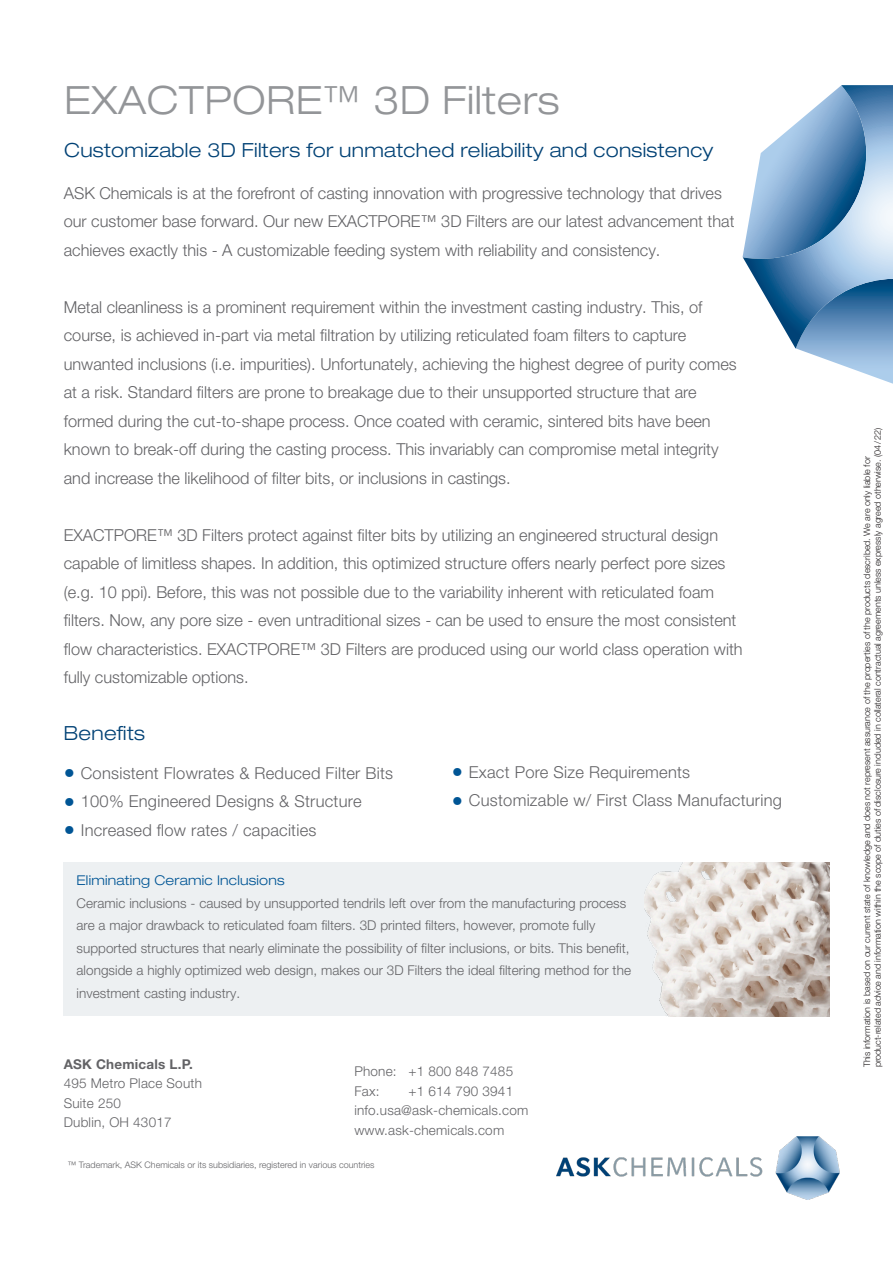
<style>
.page{position:relative;width:893px;height:1263px;background:#fff}
.page>*{position:absolute;margin:0;border:0;box-sizing:border-box;transform-origin:0 0}
.head_titel_50__s_13{font:300 expanded 39px "Helvetica Neue LT Pro";letter-spacing:.015em;color:#939598}
.head_titel_50__s_13-2{font:300 expanded 19.5px "Helvetica Neue LT Pro";letter-spacing:.015em;color:#004175}
.subhead_titel{font:300 expanded 19.5px "Helvetica Neue LT Pro";letter-spacing:.015em;color:#004175}
.Copy_11_19{font:300 16.5px/28.5px "Helvetica Neue LT Pro";color:#636366}
.Copy_9_13_Nummerieru{font:300 13.5px/22.5px "Helvetica Neue LT Pro";letter-spacing:.005em;color:#636366}
.Adresse{font:300 13.5px/19.5px "Helvetica Neue LT Pro";letter-spacing:.015em;color:#636366}
.Subhead_9_13{font:300 expanded 13.5px "Helvetica Neue LT Pro";letter-spacing:.015em;color:#005595}
.Adresse-2{font:700 13.5px "Helvetica Neue LT Pro";letter-spacing:.015em;color:#636366}
.Copy_9_13_en{font:300 9px/10.5px "Helvetica Neue LT Pro";letter-spacing:-.005em;color:#231f20}
.t1{font:300 9px "Helvetica Neue LT Pro";color:#636366}
.s1{font-size:22.5px;color:#005595}
</style>
<div class="page">
<div style="left:64px;top:863px;width:765px;height:153px;background:#edf0f2"></div>
<img style="left:644px;top:862px;width:185px;height:154px">
<svg style="left:742px;top:85px;width:151px;height:299px"></svg>
<img style="left:556px;top:1136px;width:284px;height:64px">
<p class="head_titel_50__s_13" style="left:64px;top:76px;width:497px">EXACTPORE™ 3D Filters</p>
<p class="head_titel_50__s_13-2" style="left:64px;top:139px;width:651px">Customizable 3D Filters for unmatched reliability and consistency</p>
<p class="Copy_11_19" style="left:64px;top:178px;width:672px">ASK Chemicals is at the forefront of casting innovation with progressive technology that drives our customer base forward. Our new EXACTPORE™ 3D Filters are our latest advancement that achieves exactly this - A customizable feeding system with reliability and consistency.</p>
<p class="Copy_11_19" style="left:64px;top:292px;width:674px">Metal cleanliness is a prominent requirement within the investment casting industry. This, of course, is achieved in-part via metal filtration by utilizing reticulated foam filters to capture unwanted inclusions (i.e. impurities). Unfortunately, achieving the highest degree of purity comes at a risk. Standard filters are prone to breakage due to their unsupported structure that are formed during the cut-to-shape process. Once coated with ceramic, sintered bits have been known to break-off during the casting process. This invariably can compromise metal integrity and increase the likelihood of filter bits, or inclusions in castings.</p>
<p class="Copy_11_19" style="left:64px;top:520px;width:680px">EXACTPORE™ 3D Filters protect against filter bits by utilizing an engineered structural design capable of limitless shapes. In addition, this optimized structure offers nearly perfect pore sizes (e.g. 10 ppi). Before, this was not possible due to the variability inherent with reticulated foam filters. Now, any pore size - even untraditional sizes - can be used to ensure the most consistent flow characteristics. EXACTPORE™ 3D Filters are produced using our world class operation with fully customizable options.</p>
<p class="subhead_titel" style="left:64px;top:721px;width:83px">Benefits</p>
<p class="Copy_11_19" style="left:64px;top:758px;width:331px"><span class="s1">•</span> Consistent Flowrates &amp; Reduced Filter Bits</p>
<p class="Copy_11_19" style="left:64px;top:787px;width:299px"><span class="s1">•</span> 100% Engineered Designs &amp; Structure</p>
<p class="Copy_11_19" style="left:64px;top:815px;width:254px"><span class="s1">•</span> Increased flow rates / capacities</p>
<p class="Copy_11_19" style="left:452px;top:757px;width:240px"><span class="s1">•</span> Exact Pore Size Requirements</p>
<p class="Copy_11_19" style="left:452px;top:786px;width:332px"><span class="s1">•</span> Customizable w/ First Class Manufacturing</p>
<p class="Subhead_9_13" style="left:77px;top:872px;width:210px">Eliminating Ceramic Inclusions</p>
<p class="Copy_9_13_Nummerieru" style="left:77px;top:891px;width:556px">Ceramic inclusions - caused by unsupported tendrils left over from the manufacturing process are a major drawback to reticulated foam filters. 3D printed filters, however, promote fully supported structures that nearly eliminate the possibility of filter inclusions, or bits. This benefit, alongside a highly optimized web design, makes our 3D Filters the ideal filtering method for the investment casting industry.</p>
<p class="Adresse-2" style="left:64px;top:1055px;width:131px">ASK Chemicals L.P.</p>
<p class="Adresse" style="left:64px;top:1073px;width:140px">495 Metro Place South</p>
<p class="Adresse" style="left:64px;top:1093px;width:59px">Suite 250</p>
<p class="Adresse" style="left:64px;top:1112px;width:109px">Dublin, OH 43017</p>
<p class="Adresse" style="left:354px;top:1061px;width:160px">Phone: +1 800 848 7485</p>
<p class="Adresse" style="left:354px;top:1081px;width:27px">Fax:</p>
<p class="Adresse" style="left:354px;top:1081px;width:175px;text-indent:54px">+1 614 790 3941 info.usa@ask-chemicals.com</p>
<p class="Adresse" style="left:354px;top:1120px;width:151px">www.ask-chemicals.com</p>
<p class="t1" style="left:68px;top:1159px;width:308px">™ Trademark, ASK Chemicals or its subsidiaries, registered in various countries</p>
<p class="Copy_9_13_en" style="left:861px;top:1067px;width:641px;rotate:-90deg">This information is based on our current state of knowledge and does not represent assurance of the properties of the products described. We are only liable for product-related advice and information within the scope of duties of disclosure included in collateral contractual agreements unless expressly agreed otherwise. (04/22)</p>
</div>
